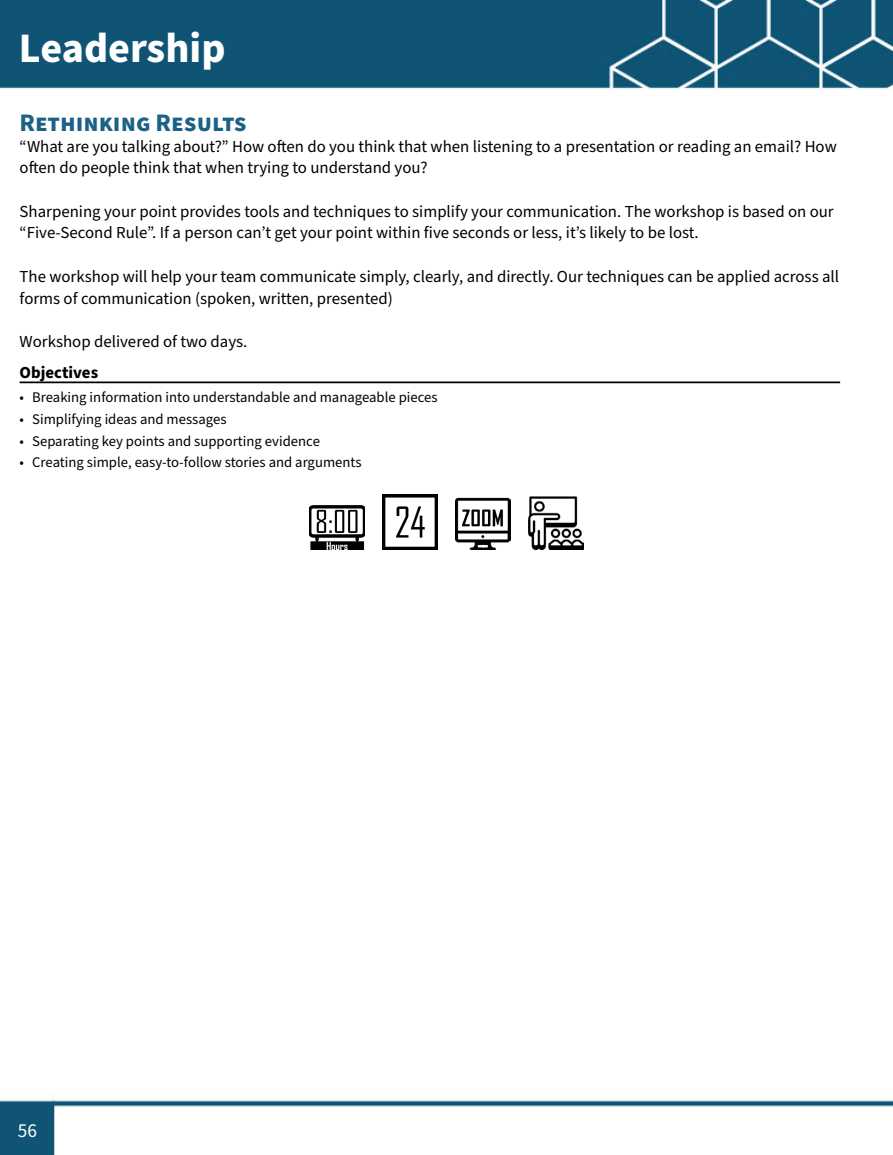
<style>
.page{position:relative;width:893px;height:1155px;background:#fff}
.page>*{position:absolute;margin:0;border:0;box-sizing:border-box;transform-origin:0 0}
.t1{font:700 42px "Source Sans Pro";color:#fff}
.t2{font:700 25.2px "Source Sans Pro";color:#1b6185}
.t3{font:19.25px "Source Sans Pro";color:#fff}
.t4{font:16.8px/21.7px "Source Sans Pro";color:#000}
.t5{font:700 16.8px "Source Sans Pro";color:#000}
.t6{font:14.7px "Source Sans Pro";color:#000}
</style>
<div class="page">
<img style="left:0;top:0;width:892px;height:1155px">
<hr style="left:20px;top:382px;width:820px;height:1px;background:#000">
<img style="left:309px;top:495px;width:56px;height:55px">
<img style="left:382px;top:495px;width:56px;height:55px">
<img style="left:455px;top:495px;width:55px;height:55px">
<img style="left:528px;top:495px;width:55px;height:55px">
<h1 class="t1" style="left:19px;top:19px;width:208px">Leadership</h1>
<h2 class="t2" style="left:20px;top:105px;width:228px">Rethinking Results</h2>
<p class="t4" style="left:20px;top:136px;width:818px">“What are you talking about?” How often do you think that when listening to a presentation or reading an email? How often do people think that when trying to understand you?</p>
<p class="t4" style="left:20px;top:201px;width:815px">Sharpening your point provides tools and techniques to simplify your communication. The workshop is based on our “Five-Second Rule”. If a person can’t get your point within five seconds or less, it’s likely to be lost.</p>
<p class="t4" style="left:20px;top:266px;width:821px">The workshop will help your team communicate simply, clearly, and directly. Our techniques can be applied across all forms of communication (spoken, written, presented)</p>
<p class="t4" style="left:20px;top:331px;width:229px">Workshop delivered of two days.</p>
<p class="t5" style="left:20px;top:361px;width:80px">Objectives</p>
<p class="t6" style="left:20px;top:387px;width:419px">• Breaking information into understandable and manageable pieces</p>
<p class="t6" style="left:20px;top:409px;width:208px">• Simplifying ideas and messages</p>
<p class="t6" style="left:20px;top:431px;width:302px">• Separating key points and supporting evidence</p>
<p class="t6" style="left:20px;top:453px;width:343px">• Creating simple, easy-to-follow stories and arguments</p>
<p class="t3" style="left:18px;top:1118px;width:21px">56</p>
</div>
